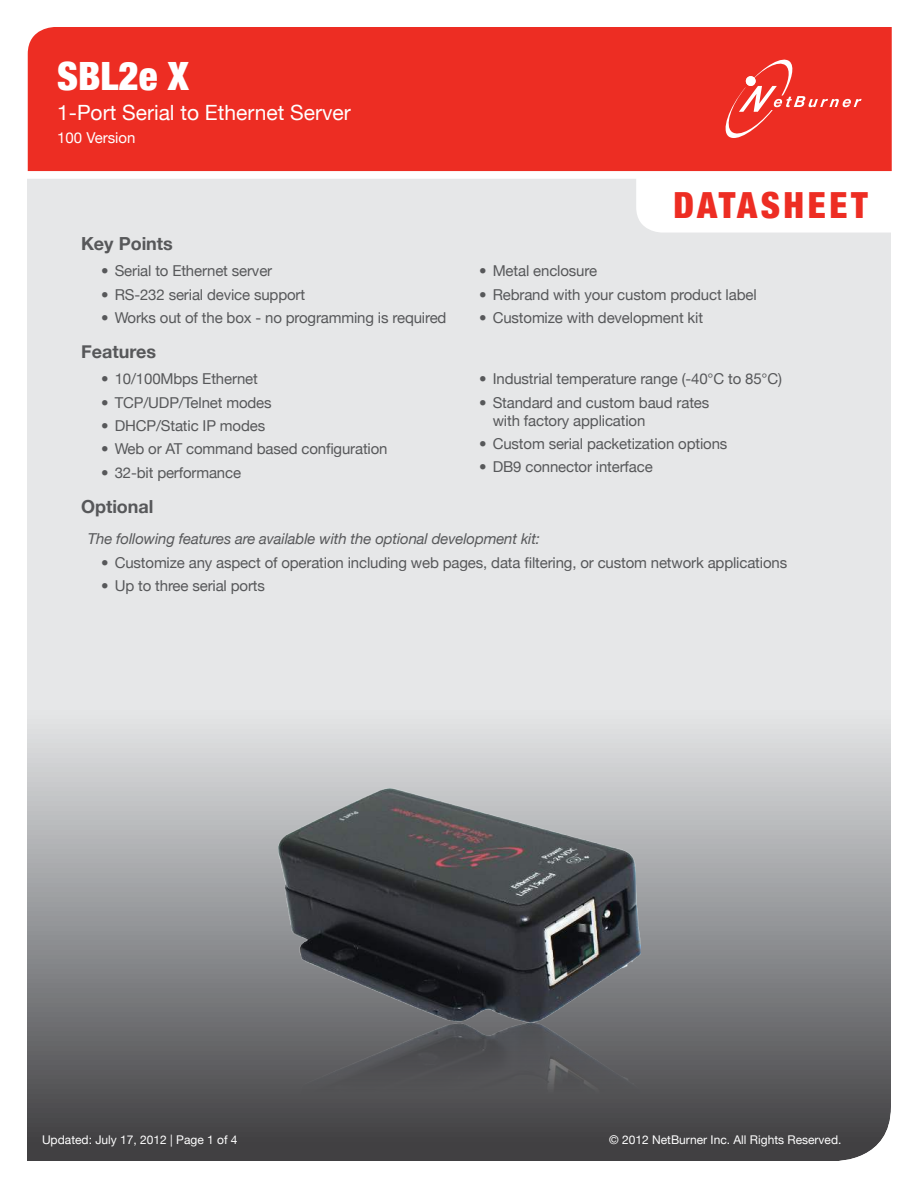
<style>
.page{position:relative;width:918px;height:1188px;background:#fff}
.page>*{position:absolute;margin:0;border:0;box-sizing:border-box;transform-origin:0 0}
.t1{font:900 condensed 39px "Helvetica Neue";color:#fff}
.t2{font:900 condensed 36px "Helvetica Neue";letter-spacing:.1em;color:#ed2d23}
.t3{font:21px "Helvetica Neue";color:#fff}
.t4{font:700 18px "Helvetica Neue";color:#57585a}
.t5{font:15px/18px "Helvetica Neue";letter-spacing:-.01em;color:#57585a}
.t6{font:italic 15px "Helvetica Neue";letter-spacing:-.01em;color:#57585a}
.t7{font:15px "Helvetica Neue";color:#fff}
.t8{font:12px "Helvetica Neue";color:#fff}
</style>
<div class="page">
<div style="left:28px;top:27px;width:864px;height:144px;background:#ed2d23"></div>
<img style="left:27px;top:179px;width:864px;height:982px">
<svg style="left:721px;top:56px;width:141px;height:87px;background:#ee3f35"></svg>
<svg style="left:636px;top:179px;width:255px;height:54px"></svg>
<img style="left:279px;top:788px;width:362px;height:373px">
<h1 class="t1" style="left:57px;top:54px;width:133px">SBL2e X</h1>
<h3 class="t3" style="left:57px;top:103px;width:295px">1-Port Serial to Ethernet Server</h3>
<p class="t7" style="left:57px;top:131px;width:80px">100 Version</p>
<p class="t4" style="left:81px;top:237px;width:93px">Key Points</p>
<p class="t5" style="left:101px;top:262px;width:172px">• Serial to Ethernet server</p>
<p class="t5" style="left:101px;top:285px;width:205px">• RS-232 serial device support</p>
<p class="t5" style="left:101px;top:308px;width:347px">• Works out of the box - no programming is required</p>
<p class="t4" style="left:81px;top:345px;width:77px">Features</p>
<p class="t5" style="left:101px;top:370px;width:158px">• 10/100Mbps Ethernet</p>
<p class="t5" style="left:101px;top:393px;width:172px">• TCP/UDP/Telnet modes</p>
<p class="t5" style="left:101px;top:416px;width:165px">• DHCP/Static IP modes</p>
<p class="t5" style="left:101px;top:440px;width:288px">• Web or AT command based con昀椀guration</p>
<p class="t5" style="left:101px;top:463px;width:141px">• 32-bit performance</p>
<h2 class="t2" style="left:674px;top:185px;width:196px">DATASHEET</h2>
<p class="t5" style="left:479px;top:262px;width:119px">• Metal enclosure</p>
<p class="t5" style="left:479px;top:285px;width:279px">• Rebrand with your custom product label</p>
<p class="t5" style="left:479px;top:308px;width:225px">• Customize with development kit</p>
<p class="t5" style="left:479px;top:370px;width:304px">• Industrial temperature range (-40°C to 85°C)</p>
<p class="t5" style="left:493px;top:393px;width:218px;text-indent:-14px">• Standard and custom baud rates with factory application</p>
<p class="t5" style="left:479px;top:434px;width:250px">• Custom serial packetization options</p>
<p class="t5" style="left:479px;top:458px;width:175px">• DB9 connector interface</p>
<p class="t4" style="left:81px;top:500px;width:74px">Optional</p>
<p class="t6" style="left:88px;top:534px;width:454px">The following features are available with the optional development kit:</p>
<p class="t5" style="left:101px;top:553px;width:687px">• Customize any aspect of operation including web pages, data 昀椀ltering, or custom network applications</p>
<p class="t5" style="left:101px;top:577px;width:165px">• Up to three serial ports</p>
<p class="t8" style="left:42px;top:1134px;width:197px">Updated: July 17, 2012 | Page 1 of 4</p>
<p class="t8" style="left:609px;top:1134px;width:234px">© 2012 NetBurner Inc. All Rights Reserved.</p>
</div>
